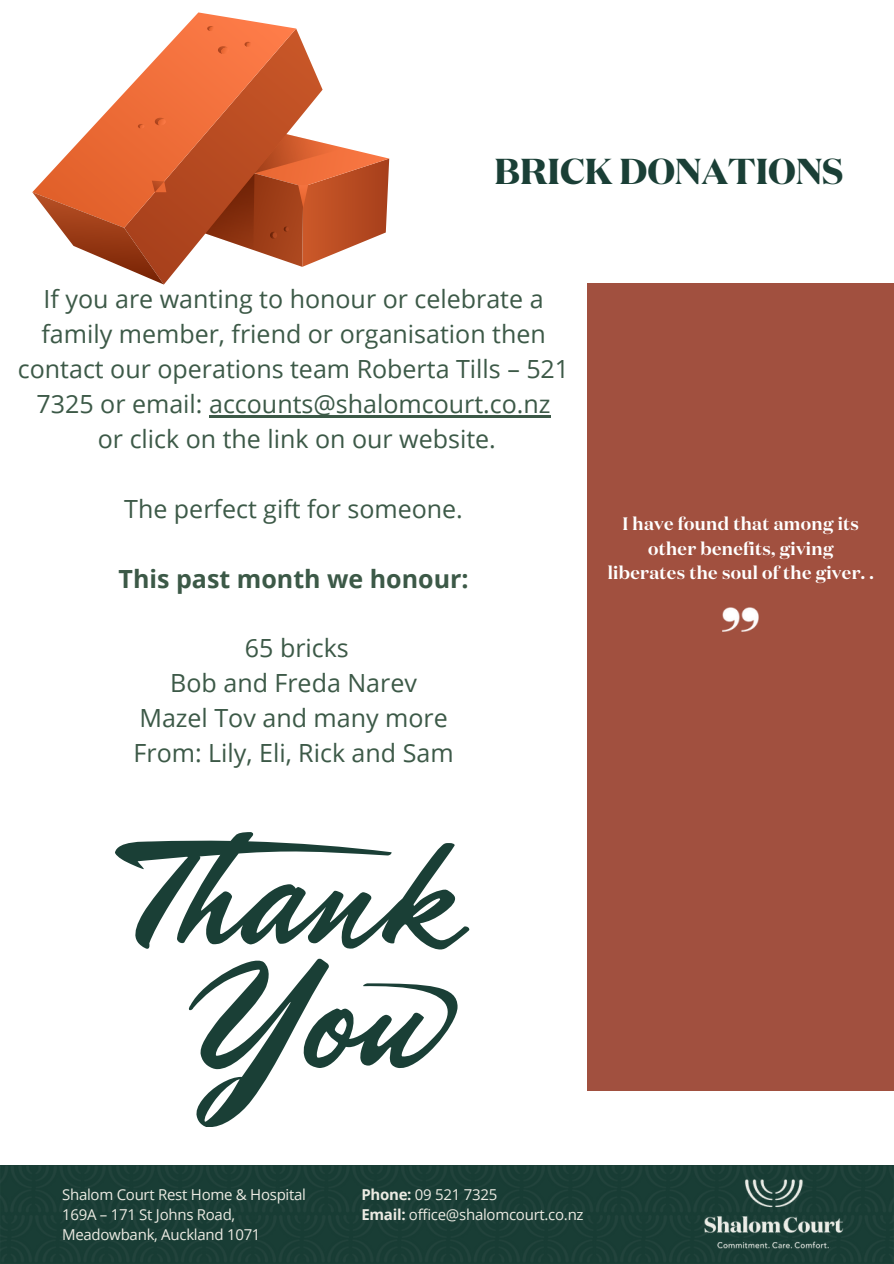
<style>
.page{position:relative;width:894px;height:1264px;background:#fff}
.page>*{position:absolute;margin:0;border:0;box-sizing:border-box;transform-origin:0 0}
.t1{font:700 36px "Domaine Disp";color:#1a3f36}
.t2{font:25.05px/34.8px "Open Sans";color:#3c5947;text-align:center}
.t3{font:700 25.05px "Open Sans";color:#3c5947}
.t4{font:600 18px/24.8px "Domaine Disp";letter-spacing:.02em;color:#fff;text-align:center}
.t5{font:15px/20.2px "Open Sans";letter-spacing:-.02em;color:#ecebe3}
.s1{font-weight:700}
</style>
<div class="page">
<div style="left:587px;top:284px;width:306px;height:806px;background:#a1503f"></div>
<img style="left:0;top:1165px;width:893px;height:98px">
<img style="left:704px;top:1179px;width:139px;height:69px">
<img style="left:722px;top:607px;width:36px;height:25px">
<svg style="left:164px;top:29px;width:158px;height:255px"></svg>
<svg style="left:42px;top:12px;width:254px;height:216px"></svg>
<svg style="left:32px;top:181px;width:132px;height:103px"></svg>
<svg style="left:155px;top:118px;width:11px;height:7px"></svg>
<svg style="left:218px;top:46px;width:11px;height:8px"></svg>
<svg style="left:244px;top:42px;width:8px;height:5px"></svg>
<svg style="left:207px;top:26px;width:7px;height:5px"></svg>
<svg style="left:138px;top:124px;width:6px;height:4px"></svg>
<svg style="left:174px;top:133px;width:215px;height:134px"></svg>
<svg style="left:115px;top:832px;width:355px;height:294px"></svg>
<hr style="left:209px;top:415px;width:341px;height:2px;background:#3c5947">
<h1 class="t1" style="left:494px;top:147px;width:350px">BRICK DONATIONS</h1>
<p class="t2" style="left:18px;top:281px;width:552px">If you are wanting to honour or celebrate a family member, friend or organisation then contact our operations team Roberta Tills – 521<br>7325 or email: accounts@shalomcourt.co.nz<br>or click on the link on our website.</p>
<p class="t2" style="left:124px;top:490px;width:340px">The perfect gift for someone.</p>
<p class="t3" style="left:119px;top:561px;width:351px">This past month we honour:</p>
<p class="t2" style="left:133px;top:630px;width:321px">65 bricks<br>Bob and Freda Narev<br>Mazel Tov and many more<br>From: Lily, Eli, Rick and Sam</p>
<p class="t4" style="left:607px;top:511px;width:267px">I have found that among its other benefits, giving liberates the soul of the giver. .</p>
<p class="t5" style="left:62px;top:1183px;width:245px">Shalom Court Rest Home &amp; Hospital<br>169A – 171 St Johns Road,<br>Meadowbank, Auckland 1071</p>
<p class="t5" style="left:361px;top:1183px;width:224px"><span class="s1">Phone:</span> 09 521 7325<br><span class="s1">Email:</span> office@shalomcourt.co.nz</p>
</div>
